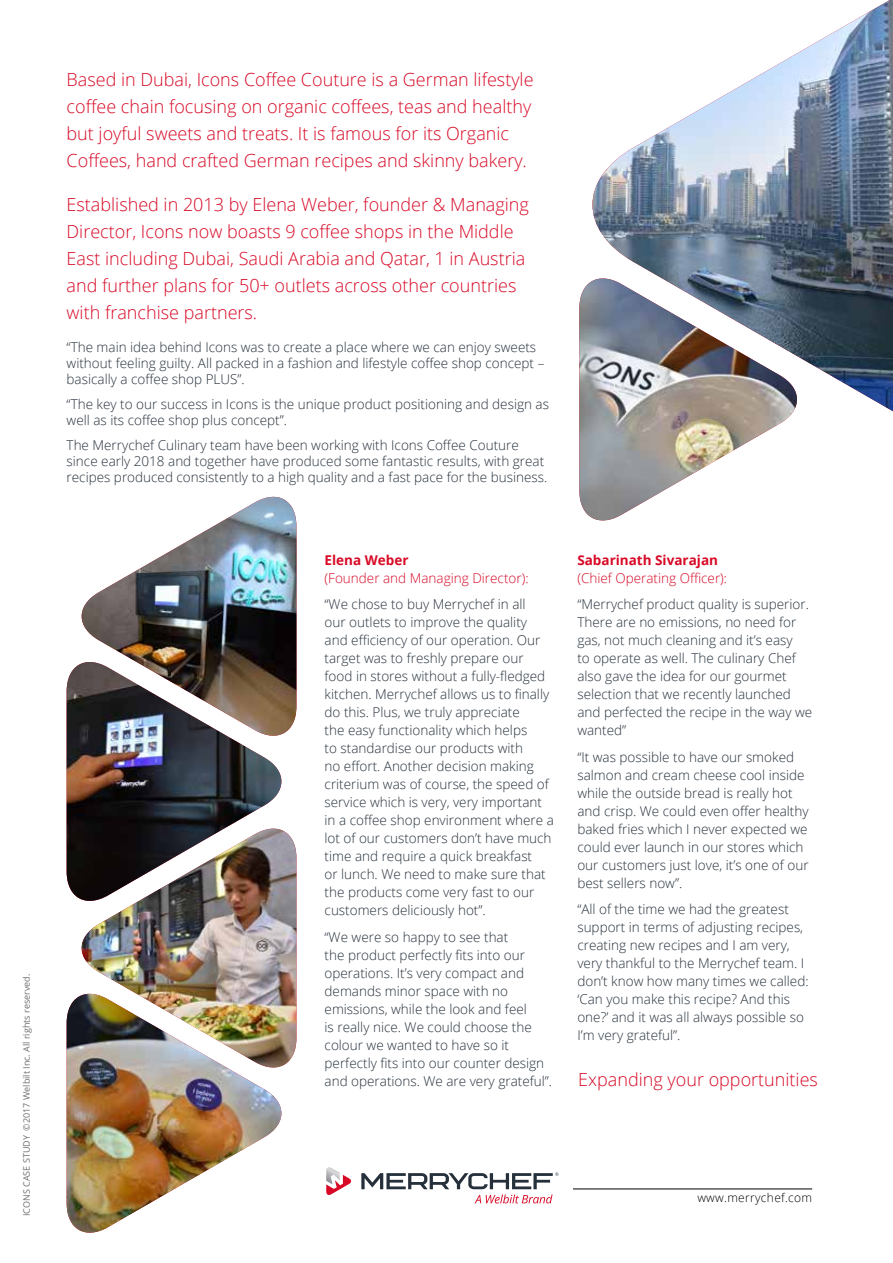
<style>
.page{position:relative;width:893px;height:1263px;background:#fff}
.page>*{position:absolute;margin:0;border:0;box-sizing:border-box;transform-origin:0 0}
.t1{font:300 18px/27px "Open Sans";color:#d70926}
.t2{font:300 13.5px/18px "Open Sans";color:#25303b}
.t3{font:300 13.5px "Open Sans";color:#d70926}
.t4{font:700 13.5px "Open Sans";color:#d70926}
.t5{font:300 12px "Open Sans";letter-spacing:.025em;color:#000}
.t6{font:9px "Open Sans";color:#706f6f}
</style>
<div class="page">
<hr style="left:573px;top:1188px;width:239px;height:1px;background:#000">
<svg style="left:326px;top:1167px;width:25px;height:28px"></svg>
<svg style="left:361px;top:1172px;width:197px;height:31px"></svg>
<img style="left:582px;top:507px;width:53px;height:13px">
<svg style="left:579px;top:411px;width:314px;height:96px"></svg>
<img style="left:579px;top:0;width:314px;height:411px">
<img style="left:67px;top:667px;width:215px;height:229px">
<svg style="left:76px;top:496px;width:206px;height:247px"></svg>
<img style="left:76px;top:497px;width:220px;height:239px">
<svg style="left:76px;top:821px;width:206px;height:8px;fill:#100d0f"></svg>
<img style="left:76px;top:829px;width:220px;height:234px">
<svg style="left:76px;top:986px;width:211px;height:8px"></svg>
<img style="left:67px;top:994px;width:220px;height:239px">
<p class="t6" style="left:20px;top:1216px;width:244px;rotate:-90deg">ICONS CASE STUDY ©2017 Welbilt Inc. All rights reserved.</p>
<h1 class="t1" style="left:67px;top:65px;width:468px">Based in Dubai, Icons Coffee Couture is a German lifestyle coffee chain focusing on organic coffees, teas and healthy but joyful sweets and treats. It is famous for its Organic Coffees, hand crafted German recipes and skinny bakery.</h1>
<p class="t1" style="left:67px;top:190px;width:464px">Established in 2013 by Elena Weber, founder &amp; Managing Director, Icons now boasts 9 coffee shops in the Middle East including Dubai, Saudi Arabia and Qatar, 1 in Austria and further plans for 50+ outlets across other countries with franchise partners.</p>
<p class="t2" style="left:67px;top:339px;width:479px;line-height:16.2px">“The main idea behind Icons was to create a place where we can enjoy sweets without feeling guilty. All packed in a fashion and lifestyle coffee shop concept – basically a coffee shop PLUS”.</p>
<p class="t2" style="left:67px;top:396px;width:484px;line-height:16.2px">“The key to our success in Icons is the unique product positioning and design as well as its coffee shop plus concept”.</p>
<p class="t2" style="left:67px;top:437px;width:482px;line-height:16.2px">The Merrychef Culinary team have been working with Icons Coffee Couture since early 2018 and together have produced some fantastic results, with great recipes produced consistently to a high quality and a fast pace for the business.</p>
<p class="t4" style="left:325px;top:550px;width:85px">Elena Weber</p>
<p class="t3" style="left:325px;top:569px;width:205px">(Founder and Managing Director):</p>
<p class="t2" style="left:325px;top:595px;width:231px">“We chose to buy Merrychef in all<br>our outlets to improve the quality<br>and efficiency of our operation. Our target was to freshly prepare our food in stores without a fully-fledged kitchen. Merrychef allows us to finally do this. Plus, we truly appreciate<br>the easy functionality which helps<br>to standardise our products with<br>no effort. Another decision making criterium was of course, the speed of service which is very, very important in a coffee shop environment where a lot of our customers don’t have much time and require a quick breakfast<br>or lunch. We need to make sure that the products come very fast to our customers deliciously hot”.</p>
<p class="t2" style="left:325px;top:928px;width:229px">“We were so happy to see that<br>the product perfectly fits into our operations. It’s very compact and demands minor space with no emissions, while the look and feel<br>is really nice. We could choose the colour we wanted to have so it perfectly fits into our counter design and operations. We are very grateful”.</p>
<p class="t4" style="left:577px;top:550px;width:142px">Sabarinath Sivarajan</p>
<p class="t3" style="left:577px;top:569px;width:151px">(Chief Operating Officer):</p>
<p class="t2" style="left:577px;top:595px;width:236px">“Merrychef product quality is superior.<br>There are no emissions, no need for gas, not much cleaning and it’s easy<br>to operate as well. The culinary Chef also gave the idea for our gourmet selection that we recently launched and perfected the recipe in the way we wanted”</p>
<p class="t2" style="left:577px;top:747px;width:233px">“It was possible to have our smoked salmon and cream cheese cool inside while the outside bread is really hot and crisp. We could even offer healthy baked fries which I never expected we could ever launch in our stores which our customers just love, it’s one of our best sellers now”.</p>
<p class="t2" style="left:577px;top:900px;width:233px">“All of the time we had the greatest support in terms of adjusting recipes, creating new recipes and I am very, very thankful to the Merrychef team. I don’t know how many times we called: ‘Can you make this recipe? And this one?’ and it was all always possible so I’m very grateful”.</p>
<h1 class="t1" style="left:578px;top:1065px;width:241px">Expanding your opportunities</h1>
<p class="t5" style="left:697px;top:1190px;width:116px">www.merrychef.com</p>
</div>
